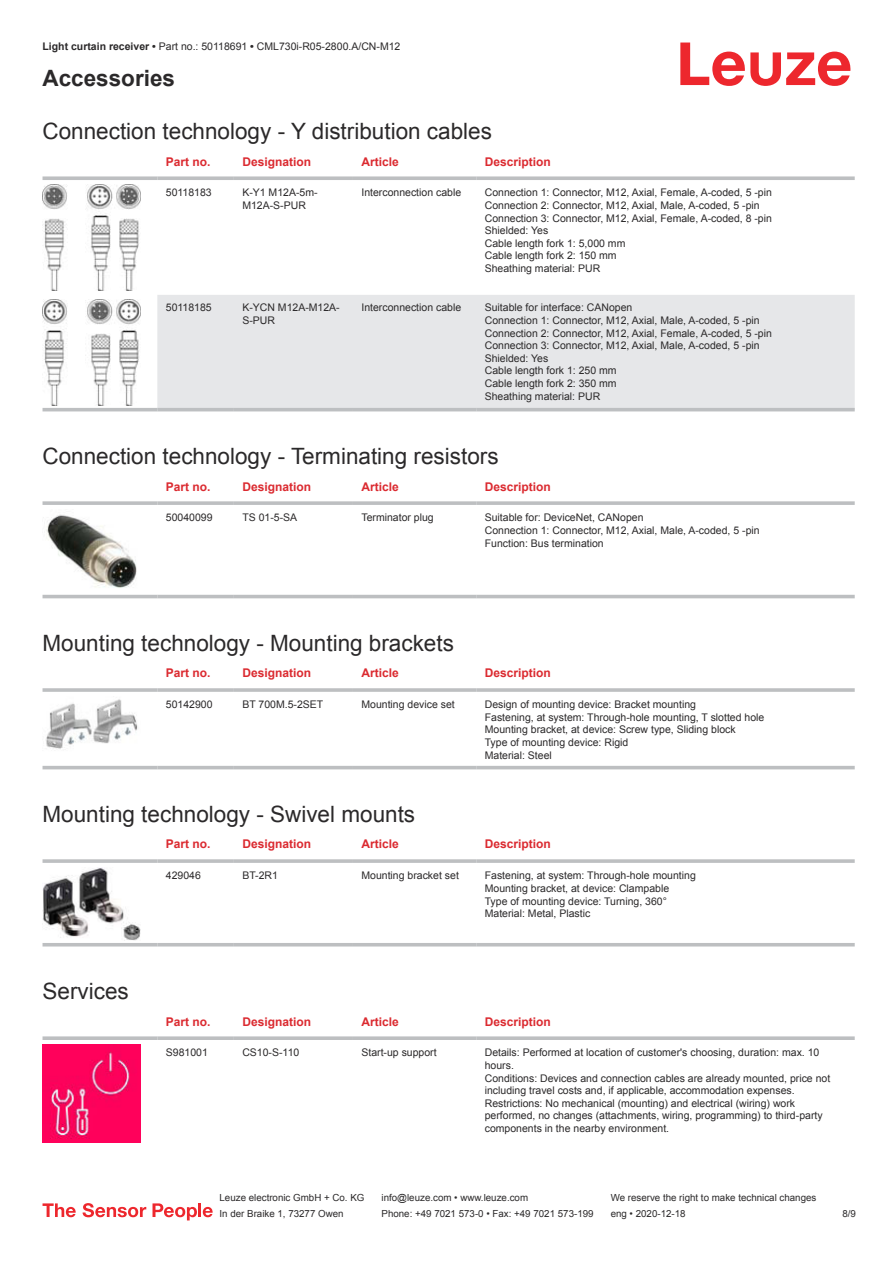
<style>
.page{position:relative;width:893px;height:1263px;background:#fff}
.page>*{position:absolute;margin:0;border:0;box-sizing:border-box;transform-origin:0 0}
.t1{font:22.5px "Arial";color:#2b292a}
.t2{font:700 22.5px "Arial";color:#2b292a}
.t3{font:700 12px "Arial";color:#db2a30}
.t4{font:10.5px/12.6px "Arial";color:#2b292a}
.t5{font:9.75px "Arial";color:#2b292a}
.s1{font-weight:700}
</style>
<div class="page">
<svg style="left:680px;top:43px;width:170px;height:43px"></svg>
<svg style="left:43px;top:190px;width:812px;height:222px"></svg>
<div style="left:157px;top:295px;width:698px;height:113px;background:#e6e7e9"></div>
<svg style="left:43px;top:176px;width:114px;height:4px"></svg>
<svg style="left:157px;top:176px;width:77px;height:4px"></svg>
<svg style="left:234px;top:176px;width:119px;height:4px"></svg>
<svg style="left:353px;top:176px;width:123px;height:4px"></svg>
<svg style="left:476px;top:176px;width:379px;height:4px;background:#c4c6c8"></svg>
<hr style="left:43px;top:408px;width:114px;height:3px;background:#bdbfc1">
<hr style="left:157px;top:408px;width:77px;height:3px;background:#bdbfc1">
<hr style="left:234px;top:408px;width:119px;height:3px;background:#bdbfc1">
<hr style="left:353px;top:408px;width:123px;height:3px;background:#bdbfc1">
<hr style="left:476px;top:408px;width:379px;height:3px;background:#bdbfc1">
<img style="left:43px;top:184px;width:97px;height:107px">
<img style="left:43px;top:299px;width:97px;height:106px">
<div style="left:43px;top:594px;width:812px;height:5px;background:#eeefef"></div>
<svg style="left:43px;top:501px;width:114px;height:4px"></svg>
<svg style="left:157px;top:501px;width:77px;height:4px"></svg>
<svg style="left:234px;top:501px;width:119px;height:4px"></svg>
<svg style="left:353px;top:501px;width:123px;height:4px"></svg>
<svg style="left:476px;top:501px;width:379px;height:4px;background:#c3c5c7"></svg>
<hr style="left:43px;top:595px;width:114px;height:3px;background:#bdbfc1">
<hr style="left:157px;top:595px;width:77px;height:3px;background:#bdbfc1">
<hr style="left:234px;top:595px;width:119px;height:3px;background:#bdbfc1">
<hr style="left:353px;top:595px;width:123px;height:3px;background:#bdbfc1">
<hr style="left:476px;top:595px;width:379px;height:3px;background:#bdbfc1">
<img style="left:46px;top:514px;width:91px;height:74px">
<svg style="left:43px;top:765px;width:812px;height:5px;fill:#efeff0"></svg>
<hr style="left:43px;top:688px;width:114px;height:4px;background:#bdbfc1">
<hr style="left:157px;top:688px;width:77px;height:4px;background:#c8cacb">
<hr style="left:234px;top:688px;width:119px;height:4px;background:#c3c5c6">
<hr style="left:353px;top:688px;width:123px;height:4px;background:#bdbfc1">
<hr style="left:476px;top:688px;width:379px;height:4px;background:#c8cacb">
<hr style="left:43px;top:766px;width:114px;height:3px;background:#bdbfc1">
<hr style="left:157px;top:766px;width:77px;height:3px;background:#bdbfc1">
<hr style="left:234px;top:766px;width:119px;height:3px;background:#bdbfc1">
<hr style="left:353px;top:766px;width:123px;height:3px;background:#bdbfc1">
<hr style="left:476px;top:766px;width:379px;height:3px;background:#bdbfc1">
<img style="left:46px;top:699px;width:92px;height:50px">
<svg style="left:43px;top:929px;width:812px;height:18px"></svg>
<svg style="left:43px;top:859px;width:114px;height:4px"></svg>
<svg style="left:157px;top:859px;width:77px;height:4px"></svg>
<svg style="left:234px;top:859px;width:119px;height:4px"></svg>
<svg style="left:353px;top:859px;width:123px;height:4px"></svg>
<svg style="left:476px;top:859px;width:379px;height:4px;background:#c3c5c7"></svg>
<hr style="left:43px;top:943px;width:114px;height:3px;background:#bdbfc1">
<hr style="left:157px;top:943px;width:77px;height:3px;background:#bdbfc1">
<hr style="left:234px;top:943px;width:119px;height:3px;background:#bdbfc1">
<hr style="left:353px;top:943px;width:123px;height:3px;background:#bdbfc1">
<hr style="left:476px;top:943px;width:379px;height:3px;background:#bdbfc1">
<img style="left:43px;top:868px;width:97px;height:72px">
<svg style="left:43px;top:1036px;width:114px;height:4px"></svg>
<svg style="left:157px;top:1036px;width:77px;height:4px"></svg>
<svg style="left:234px;top:1036px;width:119px;height:4px"></svg>
<svg style="left:353px;top:1036px;width:123px;height:4px"></svg>
<svg style="left:476px;top:1036px;width:379px;height:4px;background:#c3c5c7"></svg>
<img style="left:43px;top:1044px;width:97px;height:98px">
<svg style="left:43px;top:1203px;width:33px;height:14px"></svg>
<svg style="left:83px;top:1203px;width:63px;height:14px"></svg>
<svg style="left:153px;top:1203px;width:44px;height:17px"></svg>
<hr style="left:198px;top:1203px;width:3px;height:14px;background:#ed272d">
<svg style="left:203px;top:1207px;width:10px;height:10px"></svg>
<p class="t4" style="left:43px;top:41px;width:359px"><span class="s1">Light curtain receiver •</span> Part no.: 50118691 <span class="s1">•</span> CML730i-R05-2800.A/CN-M12</p>
<h1 class="t2" style="left:43px;top:70px;width:134px">Accessories</h1>
<h1 class="t1" style="left:43px;top:123px;width:451px">Connection technology - Y distribution cables</h1>
<p class="t3" style="left:166px;top:157px;width:46px">Part no.</p>
<p class="t3" style="left:242px;top:157px;width:70px">Designation</p>
<p class="t3" style="left:361px;top:157px;width:39px">Article</p>
<p class="t3" style="left:485px;top:157px;width:68px">Description</p>
<p class="t4" style="left:166px;top:187px;width:47px">50118183</p>
<p class="t4" style="left:242px;top:187px;width:77px">K-Y1 M12A-5m-<br>M12A-S-PUR</p>
<p class="t4" style="left:361px;top:187px;width:101px">Interconnection cable</p>
<p class="t4" style="left:485px;top:187px;width:289px">Connection 1: Connector, M12, Axial, Female, A-coded, 5 -pin Connection 2: Connector, M12, Axial, Male, A-coded, 5 -pin Connection 3: Connector, M12, Axial, Female, A-coded, 8 -pin Shielded: Yes<br>Cable length fork 1: 5,000 mm<br>Cable length fork 2: 150 mm<br>Sheathing material: PUR</p>
<p class="t4" style="left:166px;top:302px;width:47px">50118185</p>
<p class="t4" style="left:242px;top:302px;width:99px">K-YCN M12A-M12A-<br>S-PUR</p>
<p class="t4" style="left:361px;top:302px;width:101px">Interconnection cable</p>
<p class="t4" style="left:485px;top:302px;width:289px">Suitable for interface: CANopen<br>Connection 1: Connector, M12, Axial, Male, A-coded, 5 -pin Connection 2: Connector, M12, Axial, Female, A-coded, 5 -pin Connection 3: Connector, M12, Axial, Male, A-coded, 5 -pin Shielded: Yes<br>Cable length fork 1: 250 mm<br>Cable length fork 2: 350 mm<br>Sheathing material: PUR</p>
<h1 class="t1" style="left:43px;top:448px;width:458px">Connection technology - Terminating resistors</h1>
<p class="t3" style="left:166px;top:482px;width:46px">Part no.</p>
<p class="t3" style="left:242px;top:482px;width:70px">Designation</p>
<p class="t3" style="left:361px;top:482px;width:39px">Article</p>
<p class="t3" style="left:485px;top:482px;width:68px">Description</p>
<p class="t4" style="left:166px;top:512px;width:48px">50040099</p>
<p class="t4" style="left:242px;top:512px;width:56px">TS 01-5-SA</p>
<p class="t4" style="left:361px;top:512px;width:74px">Terminator plug</p>
<p class="t4" style="left:485px;top:512px;width:276px">Suitable for: DeviceNet, CANopen<br>Connection 1: Connector, M12, Axial, Male, A-coded, 5 -pin<br>Function: Bus termination</p>
<h1 class="t1" style="left:43px;top:635px;width:413px">Mounting technology - Mounting brackets</h1>
<p class="t3" style="left:166px;top:669px;width:46px">Part no.</p>
<p class="t3" style="left:242px;top:669px;width:70px">Designation</p>
<p class="t3" style="left:361px;top:669px;width:39px">Article</p>
<p class="t3" style="left:485px;top:669px;width:68px">Description</p>
<p class="t4" style="left:166px;top:699px;width:48px">50142900</p>
<p class="t4" style="left:242px;top:699px;width:82px">BT 700M.5-2SET</p>
<p class="t4" style="left:361px;top:699px;width:95px">Mounting device set</p>
<p class="t4" style="left:485px;top:699px;width:281px">Design of mounting device: Bracket mounting<br>Fastening, at system: Through-hole mounting, T slotted hole Mounting bracket, at device: Screw type, Sliding block<br>Type of mounting device: Rigid<br>Material: Steel</p>
<h1 class="t1" style="left:43px;top:806px;width:374px">Mounting technology - Swivel mounts</h1>
<p class="t3" style="left:166px;top:840px;width:46px">Part no.</p>
<p class="t3" style="left:242px;top:840px;width:70px">Designation</p>
<p class="t3" style="left:361px;top:840px;width:39px">Article</p>
<p class="t3" style="left:485px;top:840px;width:68px">Description</p>
<p class="t4" style="left:166px;top:870px;width:37px">429046</p>
<p class="t4" style="left:242px;top:870px;width:37px">BT-2R1</p>
<p class="t4" style="left:361px;top:870px;width:99px">Mounting bracket set</p>
<p class="t4" style="left:485px;top:870px;width:213px">Fastening, at system: Through-hole mounting Mounting bracket, at device: Clampable<br>Type of mounting device: Turning, 360° Material: Metal, Plastic</p>
<h1 class="t1" style="left:43px;top:983px;width:88px">Services</h1>
<p class="t3" style="left:166px;top:1017px;width:46px">Part no.</p>
<p class="t3" style="left:242px;top:1017px;width:70px">Designation</p>
<p class="t3" style="left:361px;top:1017px;width:39px">Article</p>
<p class="t3" style="left:485px;top:1017px;width:68px">Description</p>
<p class="t4" style="left:166px;top:1047px;width:44px">S981001</p>
<p class="t4" style="left:242px;top:1047px;width:58px">CS10-S-110</p>
<p class="t4" style="left:361px;top:1047px;width:77px">Start-up support</p>
<p class="t4" style="left:485px;top:1047px;width:347px">Details: Performed at location of customer's choosing, duration: max. 10 hours.<br>Conditions: Devices and connection cables are already mounted, price not including travel costs and, if applicable, accommodation expenses.<br>Restrictions: No mechanical (mounting) and electrical (wiring) work performed, no changes (attachments, wiring, programming) to third-party components in the nearby environment.</p>
<p class="t5" style="left:220px;top:1194px;width:146px">Leuze electronic GmbH + Co. KG</p>
<p class="t5" style="left:381px;top:1194px;width:148px">info@leuze.com • www.leuze.com</p>
<p class="t5" style="left:611px;top:1194px;width:207px">We reserve the right to make technical changes</p>
<p class="t5" style="left:220px;top:1210px;width:126px">In der Braike 1, 73277 Owen</p>
<p class="t5" style="left:381px;top:1210px;width:214px">Phone: +49 7021 573-0 • Fax: +49 7021 573-199</p>
<p class="t5" style="left:611px;top:1210px;width:76px">eng • 2020-12-18</p>
<p class="t5" style="left:842px;top:1210px;width:15px">8 /9</p>
</div>
